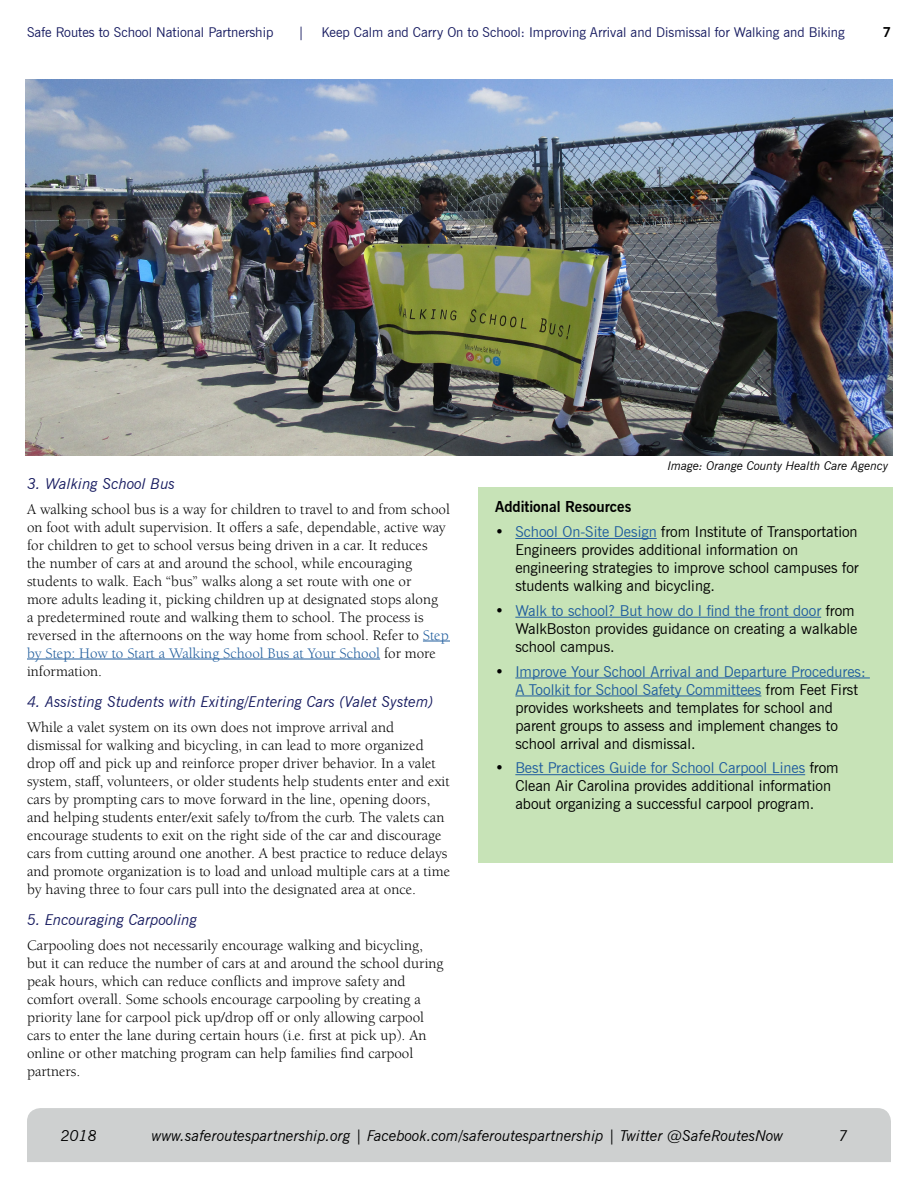
<style>
.page{position:relative;width:918px;height:1188px;background:#fff}
.page>*{position:absolute;margin:0;border:0;box-sizing:border-box;transform-origin:0 0}
.t1{font:15px/18px "Berkeley Std";color:#000}
.t2{font:15px/18px "News Gothic BT";color:#000}
.t3{font:italic 15px "News Gothic BT";color:#171b60}
.t4{font:italic 15px "News Gothic BT";color:#000}
.t5{font:700 15px "News Gothic BT";color:#000}
.t6{font:13.5px "News Gothic BT";color:#171b60}
.t7{font:700 13.5px "News Gothic BT";color:#000}
.t8{font:italic 12px "News Gothic BT";color:#000}
.s1{color:#215e9e}
</style>
<div class="page">
<div style="left:27px;top:1108px;width:864px;height:54px;background:#ced0d0"></div>
<svg style="left:423px;top:641px;width:27px;height:1px"></svg>
<hr style="left:27px;top:659px;width:353px;height:1px;background:#215e9e">
<div style="left:478px;top:487px;width:414px;height:376px;background:#c7e3b7"></div>
<hr style="left:515px;top:538px;width:142px;height:1px;background:#215e9e">
<hr style="left:515px;top:617px;width:306px;height:1px;background:#215e9e">
<hr style="left:515px;top:678px;width:355px;height:1px;background:#215e9e">
<hr style="left:515px;top:696px;width:246px;height:1px;background:#215e9e">
<hr style="left:515px;top:774px;width:290px;height:1px;background:#215e9e">
<img style="left:26px;top:80px;width:866px;height:376px">
<p class="t6" style="left:27px;top:24px;width:248px">Safe Routes to School National Partnership</p>
<p class="t6" style="left:298px;top:24px;width:8px">|</p>
<p class="t6" style="left:321px;top:24px;width:525px">Keep Calm and Carry On to School: Improving Arrival and Dismissal for Walking and Biking</p>
<p class="t7" style="left:883px;top:24px;width:10px">7</p>
<p class="t3" style="left:27px;top:474px;width:150px">3. Walking School Bus</p>
<p class="t1" style="left:27px;top:500px;width:424px">A walking school bus is a way for children to travel to and from school on foot with adult supervision. It offers a safe, dependable, active way for children to get to school versus being driven in a car. It reduces the number of cars at and around the school, while encouraging students to walk. Each “bus” walks along a set route with one or<br>more adults leading it, picking children up at designated stops along<br>a predetermined route and walking them to school. The process is reversed in the afternoons on the way home from school. Refer to <span class="s1">Step by Step: How to Start a Walking School Bus at Your School</span> for more information.</p>
<p class="t3" style="left:27px;top:693px;width:408px">4. Assisting Students with Exiting/Entering Cars (Valet System)</p>
<p class="t1" style="left:27px;top:718px;width:425px">While a valet system on its own does not improve arrival and dismissal for walking and bicycling, in can lead to more organized drop off and pick up and reinforce proper driver behavior. In a valet system, staff, volunteers, or older students help students enter and exit cars by prompting cars to move forward in the line, opening doors, and helping students enter/exit safely to/from the curb. The valets can encourage students to exit on the right side of the car and discourage cars from cutting around one another. A best practice to reduce delays and promote organization is to load and unload multiple cars at a time by having three to four cars pull into the designated area at once.</p>
<p class="t3" style="left:27px;top:911px;width:172px">5. Encouraging Carpooling</p>
<p class="t1" style="left:27px;top:937px;width:418px">Carpooling does not necessarily encourage walking and bicycling, but it can reduce the number of cars at and around the school during peak hours, which can reduce conflicts and improve safety and comfort overall. Some schools encourage carpooling by creating a priority lane for carpool pick up/drop off or only allowing carpool cars to enter the lane during certain hours (i.e. first at pick up). An online or other matching program can help families find carpool partners.</p>
<p class="t8" style="left:668px;top:458px;width:222px">Image: Orange County Health Care Agency</p>
<p class="t5" style="left:495px;top:498px;width:138px">Additional Resources</p>
<p class="t2" style="left:515px;top:523px;width:345px;text-indent:-20px">• <span class="s1">School On-Site Design</span> from Institute of Transportation Engineers provides additional information on engineering strategies to improve school campuses for students walking and bicycling.</p>
<p class="t2" style="left:515px;top:601px;width:344px;text-indent:-20px">• <span class="s1">Walk to school? But how do I find the front door</span> from<br>WalkBoston provides guidance on creating a walkable school campus.</p>
<p class="t2" style="left:515px;top:662px;width:352px;text-indent:-20px">• <span class="s1">Improve Your School Arrival and Departure Procedures:<br>A Toolkit for School Safety Committees</span> from Feet First provides worksheets and templates for school and parent groups to assess and implement changes to school arrival and dismissal.</p>
<p class="t2" style="left:515px;top:759px;width:325px;text-indent:-20px">• <span class="s1">Best Practices Guide for School Carpool Lines</span> from<br>Clean Air Carolina provides additional information about organizing a successful carpool program.</p>
<p class="t4" style="left:61px;top:1127px;width:38px">2018</p>
<p class="t4" style="left:152px;top:1126px;width:633px">www.saferoutespartnership.org | Facebook.com/saferoutespartnership | Twitter @SafeRoutesNow</p>
<p class="t4" style="left:839px;top:1126px;width:11px">7</p>
</div>
